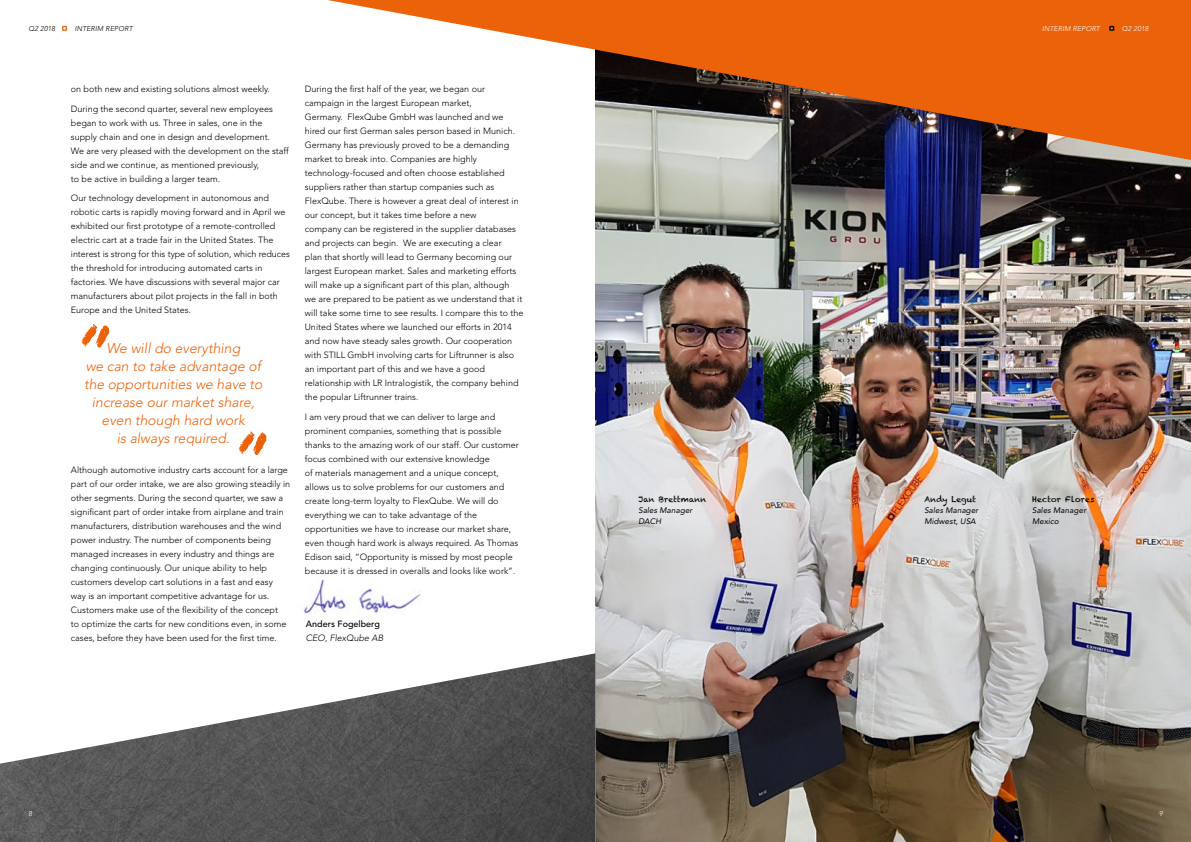
<style>
.page{position:relative;width:1191px;height:842px;background:#fff}
.page>*{position:absolute;margin:0;border:0;box-sizing:border-box;transform-origin:0 0}
.t1{font:70px "Chalkduster";color:#eb6209}
.t2{font:italic 300 14px/18px "Avenir LT Std";color:#eb6209;text-align:center}
.t3{font:300 9px/14px "Avenir LT Std";color:#000}
.t4{font:500 9px "Avenir LT Std";color:#000}
.t5{font:italic 300 9px "Avenir LT Std";color:#000}
.t6{font:italic 8px/11px "Avenir LT Std";letter-spacing:.015em;color:#000}
.t7{font:8px "Chalkduster";letter-spacing:.01em;color:#000}
.t8{font:italic 300 7px "Avenir LT Std";letter-spacing:.02em;color:#fff}
.t9{font:italic 300 7px "Avenir LT Std";letter-spacing:.02em;color:#000}
</style>
<div class="page">
<img style="left:304px;top:579px;width:117px;height:35px">
<img style="left:595px;top:160px;width:596px;height:682px">
<svg style="left:328px;top:0;width:863px;height:160px;fill:#eb6209"></svg>
<img style="left:0;top:653px;width:595px;height:189px">
<svg style="left:81px;top:324px;width:28px;height:24px"></svg>
<svg style="left:62px;top:26px;width:5px;height:5px"></svg>
<svg style="left:1109px;top:26px;width:5px;height:5px"></svg>
<p class="t9" style="left:28px;top:24px;width:28px">Q2 2018</p>
<p class="t9" style="left:75px;top:24px;width:59px">INTERIM REPORT</p>
<p class="t8" style="left:1042px;top:24px;width:59px">INTERIM REPORT</p>
<p class="t8" style="left:1121px;top:24px;width:28px">Q2 2018</p>
<p class="t3" style="left:71px;top:79px;width:203px;line-height:19.7px">on both new and existing solutions almost weekly.<br>During the second quarter, several new employees</p>
<p class="t3" style="left:71px;top:115px;width:219px">began to work with us. Three in sales, one in the supply chain and one in design and development.<br>We are very pleased with the development on the staff side and we continue, as mentioned previously,<br>to be active in building a larger team.</p>
<p class="t3" style="left:71px;top:191px;width:221px">Our technology development in autonomous and robotic carts is rapidly moving forward and in April we exhibited our first prototype of a remote-controlled electric cart at a trade fair in the United States. The interest is strong for this type of solution, which reduces the threshold for introducing automated carts in factories. We have discussions with several major car manufacturers about pilot projects in the fall in both Europe and the United States.</p>
<h2 class="t2" style="left:84px;top:339px;width:180px">We will do everything<br>we can to take advantage of the opportunities we have to increase our market share, even though hard work<br>is always required.</h2>
<h1 class="t1" style="left:234px;top:423px;width:37px">”</h1>
<p class="t3" style="left:71px;top:463px;width:221px">Although automotive industry carts account for a large part of our order intake, we are also growing steadily in other segments. During the second quarter, we saw a significant part of order intake from airplane and train manufacturers, distribution warehouses and the wind power industry. The number of components being managed increases in every industry and things are changing continuously. Our unique ability to help customers develop cart solutions in a fast and easy way is an important competitive advantage for us.<br>Customers make use of the flexibility of the concept<br>to optimize the carts for new conditions even, in some cases, before they have been used for the first time.</p>
<p class="t3" style="left:305px;top:82px;width:220px">During the first half of the year, we began our campaign in the largest European market,<br>Germany. FlexQube GmbH was launched and we hired our first German sales person based in Munich.<br>Germany has previously proved to be a demanding market to break into. Companies are highly technology-focused and often choose established suppliers rather than startup companies such as FlexQube. There is however a great deal of interest in our concept, but it takes time before a new<br>company can be registered in the supplier databases and projects can begin. We are executing a clear<br>plan that shortly will lead to Germany becoming our largest European market. Sales and marketing efforts will make up a significant part of this plan, although<br>we are prepared to be patient as we understand that it will take some time to see results. I compare this to the United States where we launched our efforts in 2014 and now have steady sales growth. Our cooperation with STILL GmbH involving carts for Liftrunner is also an important part of this and we have a good relationship with LR Intralogistik, the company behind the popular Liftrunner trains.</p>
<p class="t3" style="left:305px;top:410px;width:215px">I am very proud that we can deliver to large and prominent companies, something that is possible thanks to the amazing work of our staff. Our customer focus combined with our extensive knowledge<br>of materials management and a unique concept, allows us to solve problems for our customers and create long-term loyalty to FlexQube. We will do everything we can to take advantage of the opportunities we have to increase our market share, even though hard work is always required. As Thomas Edison said, “Opportunity is missed by most people because it is dressed in overalls and looks like work”.</p>
<p class="t4" style="left:306px;top:619px;width:76px">Anders Fogelberg</p>
<p class="t5" style="left:306px;top:632px;width:79px">CEO, FlexQube AB</p>
<p class="t7" style="left:638px;top:495px;width:69px">Jan Brettmann</p>
<p class="t6" style="left:638px;top:505px;width:55px">Sales Manager<br>DACH</p>
<p class="t7" style="left:924px;top:495px;width:53px">Andy Legut</p>
<p class="t6" style="left:924px;top:505px;width:55px">Sales Manager<br>Midwest, USA</p>
<p class="t7" style="left:1032px;top:495px;width:64px">Hector Flores</p>
<p class="t6" style="left:1032px;top:505px;width:55px">Sales Manager<br>Mexico</p>
<p class="t8" style="left:28px;top:809px;width:5px">8</p>
<p class="t8" style="left:1159px;top:809px;width:5px">9</p>
</div>
